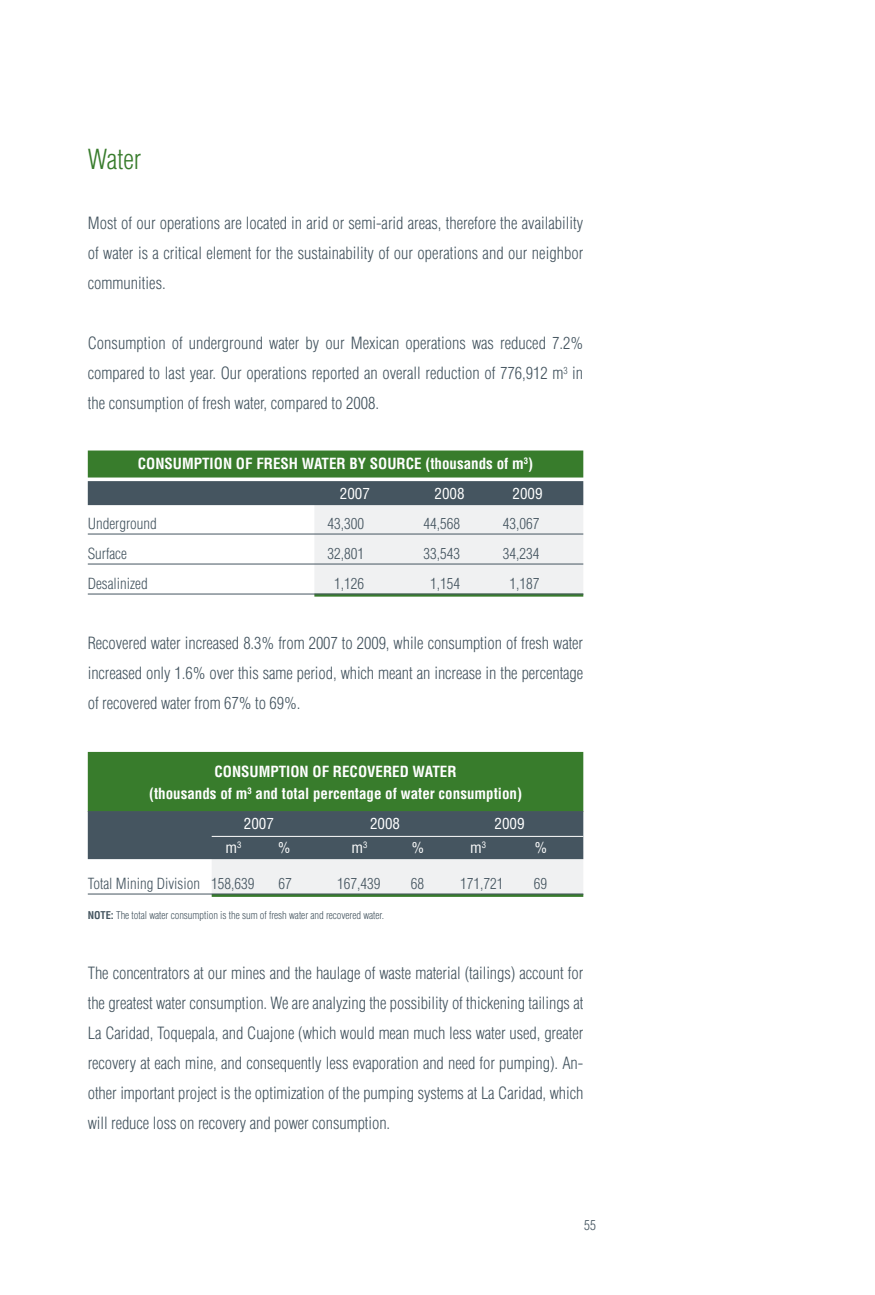
<style>
.page{position:relative;width:875px;height:1295px;background:#fff}
.page>*{position:absolute;margin:0;border:0;box-sizing:border-box;transform-origin:0 0}
.t1{font:300 condensed 27px "Helvetica";color:#387c2c}
.t2{font:300 condensed 16.5px/30px "Helvetica";color:#455560;text-align:justify}
.t3{font:700 condensed 15px/30px "Helvetica";color:#fff}
.t4{font:300 condensed 15px "Helvetica";color:#455560}
.t5{font:condensed 15px "Helvetica";color:#fff}
.t6{font:300 condensed 13.5px "Helvetica";color:#455560}
.t7{font:300 condensed 10.5px "Helvetica";letter-spacing:-.005em;color:#455560}
.s1{font-weight:400}
.s2{font-weight:700}
</style>
<div class="page">
<div style="left:88px;top:451px;width:495px;height:27px;background:#387c2c"></div>
<div style="left:314px;top:491px;width:269px;height:105px;background:#f0f1f2"></div>
<div style="left:88px;top:481px;width:495px;height:24px;background:#455560"></div>
<hr style="left:88px;top:534px;width:495px;height:1px;background:#455560">
<hr style="left:88px;top:564px;width:495px;height:1px;background:#455560">
<hr style="left:314px;top:594px;width:269px;height:3px;background:#387c2c">
<hr style="left:88px;top:594px;width:495px;height:1px;background:#455560">
<div style="left:88px;top:752px;width:495px;height:60px;background:#387c2c"></div>
<div style="left:212px;top:851px;width:371px;height:45px;background:#f0f1f2"></div>
<div style="left:88px;top:811px;width:495px;height:48px;background:#455560"></div>
<hr style="left:212px;top:836px;width:371px;height:1px;background:#fff">
<hr style="left:212px;top:894px;width:371px;height:3px;background:#387c2c">
<hr style="left:88px;top:894px;width:495px;height:1px;background:#455560">
<h1 class="t1" style="left:88px;top:143px;width:55px">Water</h1>
<p class="t2" style="left:88px;top:208px;width:497px">Most of our operations are located in arid or semi-arid areas, therefore the availability of water is a critical element for the sustainability of our operations and our neighbor communities.</p>
<p class="t2" style="left:88px;top:328px;width:497px">Consumption of underground water by our Mexican operations was reduced 7.2% compared to last year. Our operations reported an overall reduction of 776,912 m<sup>3</sup> in the consumption of fresh water, compared to 2008.</p>
<p class="t3" style="left:340px;top:449px;width:195px;text-indent:-202px">CONSUMPTION OF FRESH WATER BY SOURCE (thousands of m<sup>3</sup>)<br><span class="s1">2007</span></p>
<p class="t5" style="left:434px;top:485px;width:31px">2008</p>
<p class="t5" style="left:512px;top:485px;width:31px">2009</p>
<p class="t4" style="left:88px;top:515px;width:71px">Underground</p>
<p class="t4" style="left:327px;top:515px;width:38px">43,300</p>
<p class="t4" style="left:423px;top:515px;width:38px">44,568</p>
<p class="t4" style="left:503px;top:515px;width:38px">43,067</p>
<p class="t4" style="left:88px;top:545px;width:41px">Surface</p>
<p class="t4" style="left:327px;top:545px;width:38px">32,801</p>
<p class="t4" style="left:423px;top:545px;width:38px">33,543</p>
<p class="t4" style="left:503px;top:545px;width:38px">34,234</p>
<p class="t4" style="left:88px;top:575px;width:61px">Desalinized</p>
<p class="t4" style="left:334px;top:575px;width:31px">1,126</p>
<p class="t4" style="left:430px;top:575px;width:31px">1,154</p>
<p class="t4" style="left:509px;top:575px;width:31px">1,187</p>
<p class="t2" style="left:88px;top:628px;width:497px">Recovered water increased 8.3% from 2007 to 2009, while consumption of fresh water increased only 1.6% over this same period, which meant an increase in the percentage of recovered water from 67% to 69%.</p>
<p class="t3" style="left:149px;top:760px;width:374px;line-height:22.5px;text-align:center">CONSUMPTION OF RECOVERED WATER<br>(thousands of m<sup>3</sup> and total percentage of water consumption)</p>
<p class="t5" style="left:244px;top:815px;width:31px">2007</p>
<p class="t5" style="left:370px;top:815px;width:31px">2008</p>
<p class="t5" style="left:494px;top:815px;width:31px">2009</p>
<p class="t5" style="left:225px;top:839px;width:18px">m<sup>3</sup></p>
<p class="t5" style="left:278px;top:839px;width:14px">%</p>
<p class="t5" style="left:351px;top:839px;width:18px">m<sup>3</sup></p>
<p class="t5" style="left:411px;top:839px;width:14px">%</p>
<p class="t5" style="left:470px;top:839px;width:18px">m<sup>3</sup></p>
<p class="t5" style="left:534px;top:839px;width:14px">%</p>
<p class="t4" style="left:88px;top:875px;width:168px">Total Mining Division 158,639</p>
<p class="t4" style="left:278px;top:875px;width:15px">67</p>
<p class="t4" style="left:337px;top:875px;width:45px">167,439</p>
<p class="t4" style="left:410px;top:875px;width:15px">68</p>
<p class="t4" style="left:460px;top:875px;width:45px">171,721</p>
<p class="t4" style="left:533px;top:875px;width:15px">69</p>
<p class="t7" style="left:88px;top:909px;width:297px"><span class="s2">NOTE:</span> The total water consumption is the sum of fresh water and recovered water.</p>
<p class="t2" style="left:88px;top:958px;width:497px">The concentrators at our mines and the haulage of waste material (tailings) account for the greatest water consumption. We are analyzing the possibility of thickening tailings at La Caridad, Toquepala, and Cuajone (which would mean much less water used, greater recovery at each mine, and consequently less evaporation and need for pumping). An&shy;other important project is the optimization of the pumping systems at La Caridad, which will reduce loss on recovery and power consumption.</p>
<p class="t6" style="left:584px;top:1217px;width:13px">55</p>
</div>
